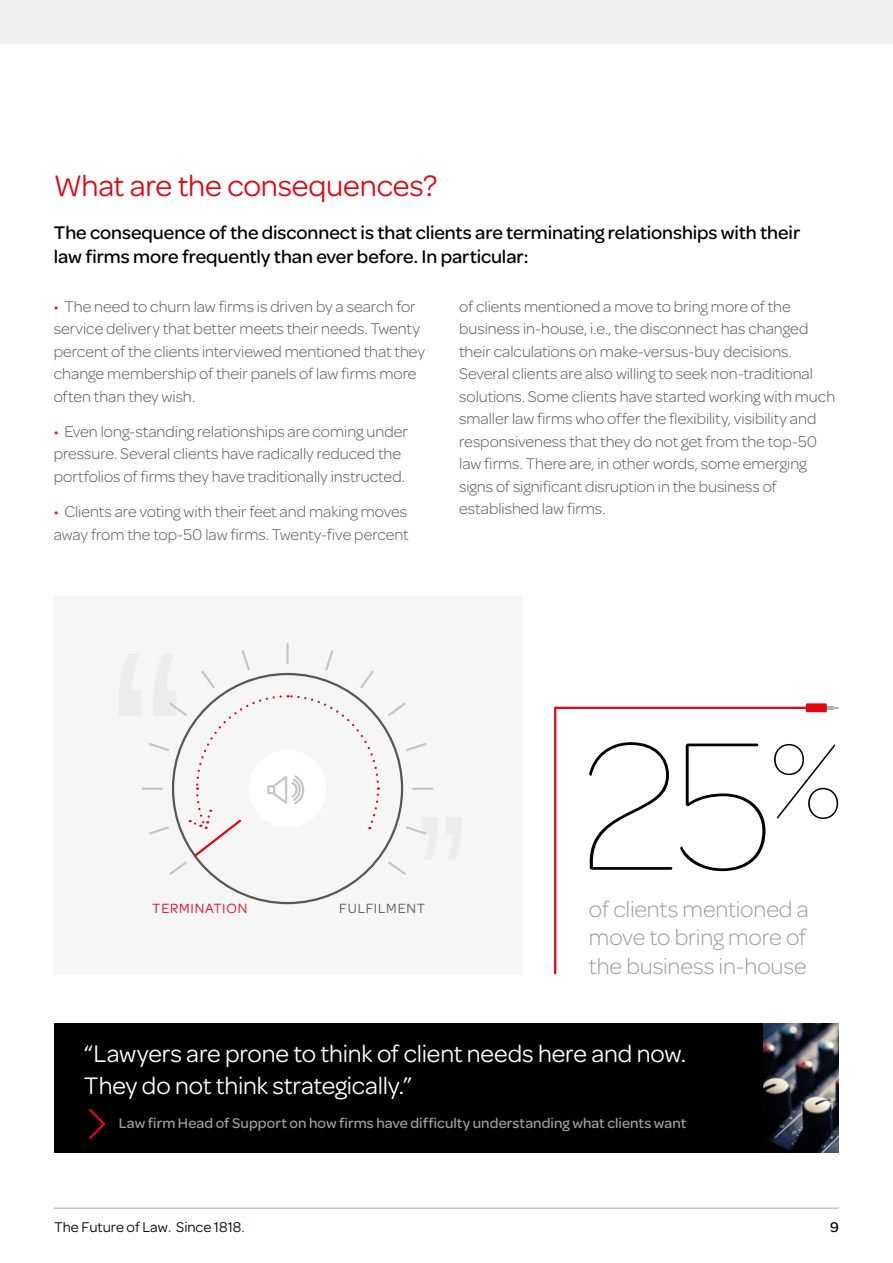
<style>
.page{position:relative;width:893px;height:1263px;background:#fff}
.page>*{position:absolute;margin:0;border:0;box-sizing:border-box;transform-origin:0 0}
.t1{font:100 195px "Omnes";color:#000}
.t2{font:31.5px "Omnes";letter-spacing:-.01em;color:#e30613}
.t3{font:25.5px/31.5px "Omnes";letter-spacing:-.005em;color:#fff}
.t4{font:300 24px/28.5px "Omnes";letter-spacing:-.005em;color:#9d9d9c;text-align:justify}
.t5{font:500 19.5px/24px "Omnes";letter-spacing:-.005em;color:#000}
.t6{font:300 16.5px/22.5px "Omnes";color:#575756}
.t7{font:500 15px "Omnes";letter-spacing:.005em;color:#9d9d9c}
.t8{font:15px "Omnes";color:#000}
.t9{font:500 15px "Omnes";color:#000}
.t10{font:14.25px "Omnes";letter-spacing:.05em;color:#e30613}
.t11{font:14.25px "Omnes";letter-spacing:.05em;color:#575756}
.s1{color:#e30613}
</style>
<div class="page">
<div style="left:54px;top:596px;width:469px;height:378px;background:#f6f6f6"></div>
<hr style="left:54px;top:1207px;width:785px;height:2px;background:#c6c6c6">
<div style="left:0;top:0;width:893px;height:44px;background:#f0f0f0"></div>
<div style="left:54px;top:1023px;width:709px;height:129px;background:#000"></div>
<svg style="left:89px;top:1109px;width:16px;height:30px"></svg>
<img style="left:763px;top:1023px;width:76px;height:129px">
<hr style="left:555px;top:707px;width:262px;height:2px;background:#e30613">
<hr style="left:554px;top:708px;width:2px;height:265px;background:#e30613">
<div style="left:806px;top:703px;width:21px;height:9px;background:#e30613;border-radius:2px"></div>
<svg style="left:826px;top:706px;width:13px;height:4px"></svg>
<svg style="left:142px;top:643px;width:292px;height:234px"></svg>
<h2 class="t2" style="left:54px;top:168px;width:385px">What are the consequences?</h2>
<p class="t5" style="left:54px;top:220px;width:748px">The consequence of the disconnect is that clients are terminating relationships with their law firms more frequently than ever before. In particular:</p>
<p class="t6" style="left:54px;top:295px;width:373px"><span class="s1">•</span> The need to churn law firms is driven by a search for service delivery that better meets their needs. Twenty percent of the clients interviewed mentioned that they change membership of their panels of law firms more often than they wish.</p>
<p class="t6" style="left:54px;top:420px;width:356px"><span class="s1">•</span> Even long-standing relationships are coming under pressure. Several clients have radically reduced the portfolios of firms they have traditionally instructed.</p>
<p class="t6" style="left:54px;top:500px;width:356px"><span class="s1">•</span> Clients are voting with their feet and making moves away from the top-50 law firms. Twenty-five percent</p>
<p class="t6" style="left:459px;top:295px;width:378px">of clients mentioned a move to bring more of the business in-house, i.e., the disconnect has changed their calculations on make-versus-buy decisions.<br>Several clients are also willing to seek non-traditional solutions. Some clients have started working with much smaller law firms who offer the flexibility, visibility and responsiveness that they do not get from the top-50 law firms. There are, in other words, some emerging signs of significant disruption in the business of established law firms.</p>
<p class="t10" style="left:152px;top:901px;width:97px">TERMINATION</p>
<p class="t11" style="left:339px;top:901px;width:87px">FULFILMENT</p>
<h1 class="t1" style="left:581px;top:703px;width:264px">25<sup>%</sup></h1>
<h3 class="t4" style="left:589px;top:894px;width:221px">of clients mentioned a move to bring more of the business in-house</h3>
<h3 class="t3" style="left:84px;top:1038px;width:604px">“Lawyers are prone to think of client needs here and now.<br>They do not think strategically.”</h3>
<p class="t7" style="left:119px;top:1114px;width:569px">Law firm Head of Support on how firms have difficulty understanding what clients want</p>
<p class="t8" style="left:54px;top:1219px;width:192px">The Future of Law<span class="s1">.</span> Since 1818<span class="s1">.</span></p>
<p class="t9" style="left:830px;top:1219px;width:10px">9</p>
</div>
